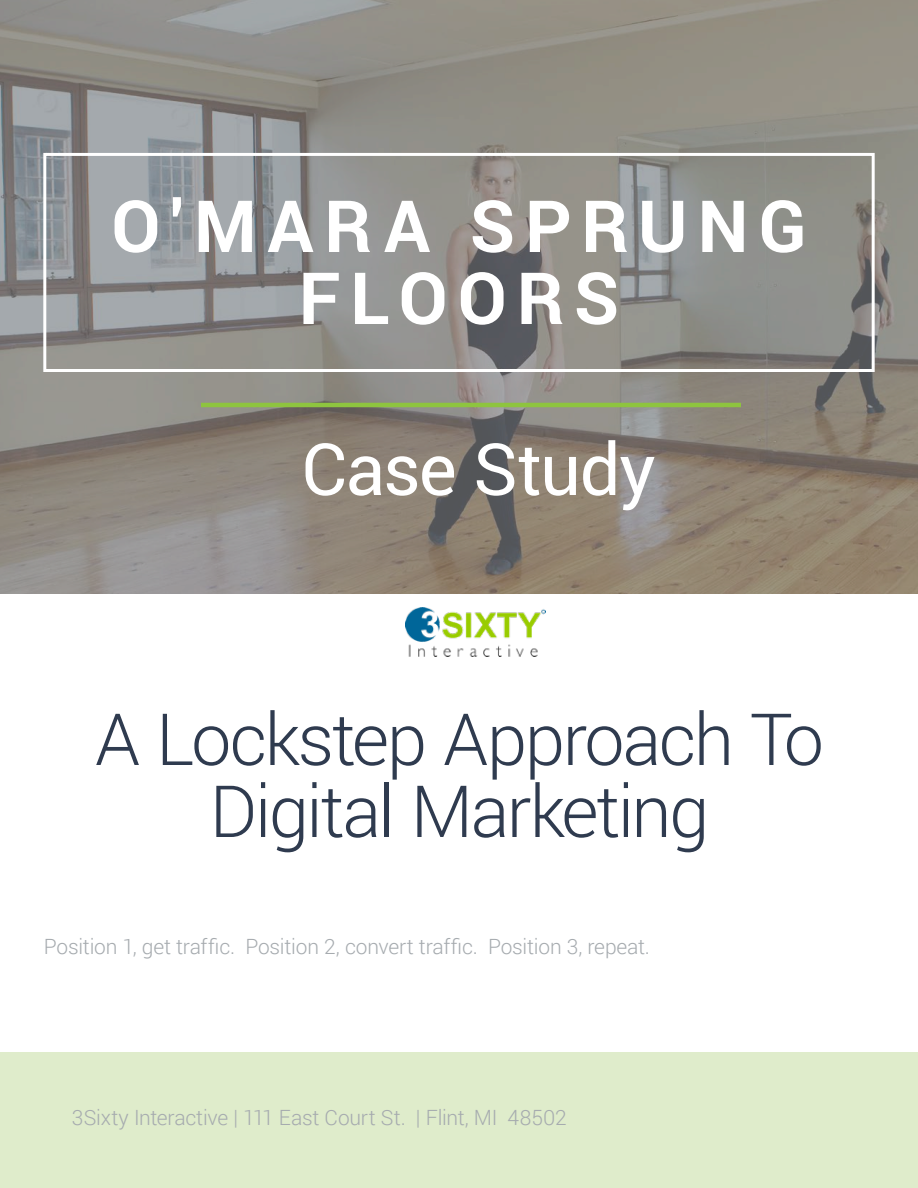
<style>
.page{position:relative;width:918px;height:1188px;background:#fff}
.page>*{position:absolute;margin:0;border:0;box-sizing:border-box;transform-origin:0 0}
.Page_Header{font:300 72px/72px "Roboto";letter-spacing:-.03em;color:#2f3b4f;text-align:center}
.Page_Header-2{font:700 72px/72px "Roboto";letter-spacing:.14em;color:#fff;text-align:center}
.Page_Header-3{font:72px "Roboto";letter-spacing:-.02em;color:#fff}
.Main_Body{font:300 21px "Roboto";letter-spacing:-.01em;color:#a6abaf}
</style>
<div class="page">
<div style="left:0;top:1053px;width:918px;height:135px;background:#dfeccb"></div>
<img style="left:0;top:0;width:918px;height:594px">
<div style="left:43px;top:153px;width:832px;height:219px;border:3px solid #fff"></div>
<img style="left:405px;top:608px;width:140px;height:49px">
<hr style="left:201px;top:403px;width:540px;height:4px;background:#8ec43f">
<p class="Page_Header-2" style="left:111px;top:188px;width:697px">O'MARA SPRUNG<br>FLOORS</p>
<p class="Page_Header-3" style="left:301px;top:419px;width:356px">Case Study</p>
<p class="Page_Header" style="left:95px;top:701px;width:730px">A Lockstep Approach To<br>Digital Marketing</p>
<p class="Main_Body" style="left:44px;top:932px;width:608px">Position 1, get traffic. Position 2, convert traffic. Position 3, repeat.</p>
<p class="Main_Body" style="left:72px;top:1103px;width:496px">3Sixty Interactive | 111 East Court St. | Flint, MI 48502</p>
</div>
